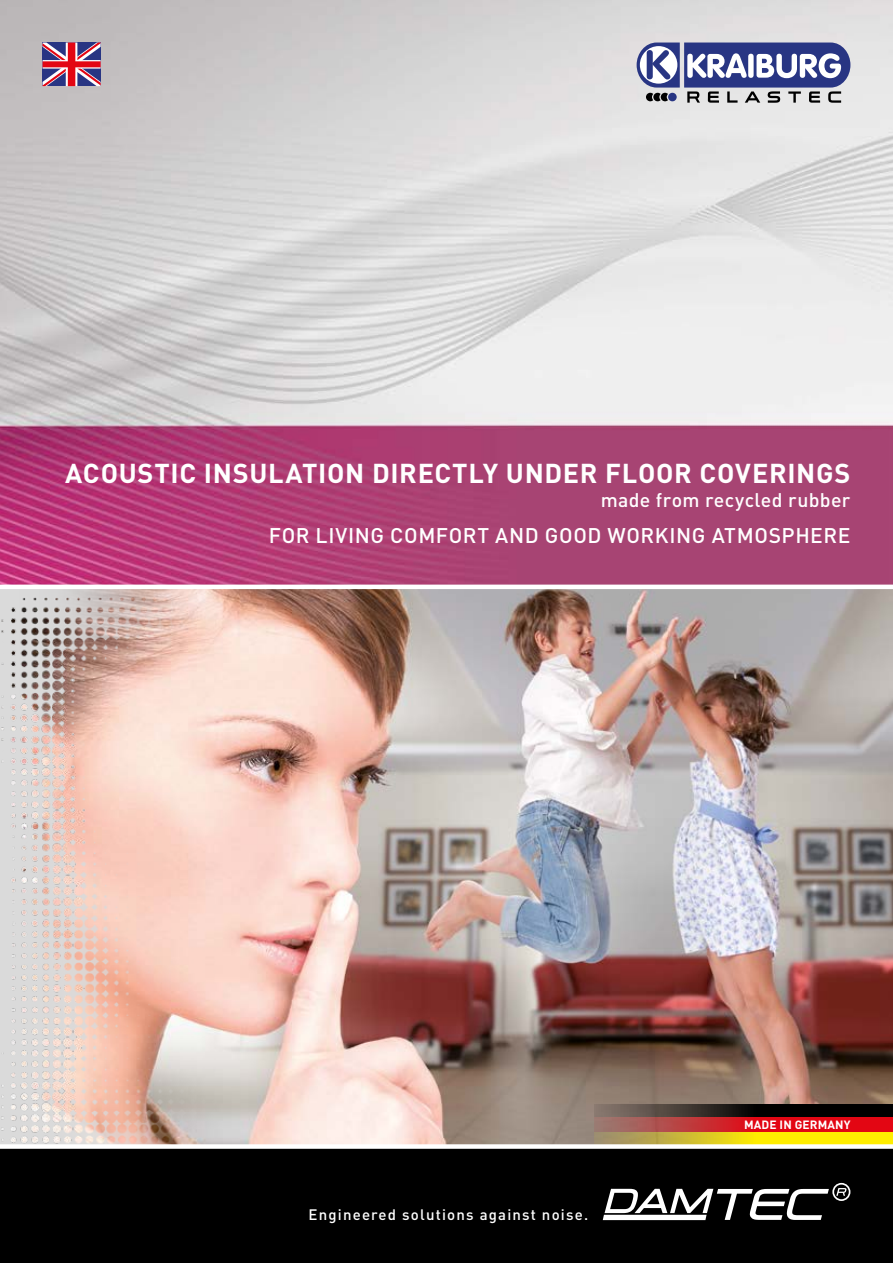
<style>
.page{position:relative;width:893px;height:1263px;background:#fff}
.page>*{position:absolute;margin:0;border:0;box-sizing:border-box;transform-origin:0 0}
.t1{font:700 27px "DIN Pro";letter-spacing:.025em;color:#fff}
.t2{font:500 21px "DIN Pro";letter-spacing:.025em;color:#fff}
.t3{font:500 19.5px "DIN Pro";letter-spacing:.02em;color:#fff}
.t4{font:500 15px "DIN Pro";letter-spacing:.08em;color:#fff}
.t5{font:700 11.85px "DIN Pro";letter-spacing:.01em;color:#fff}
</style>
<div class="page">
<img style="left:0;top:0;width:893px;height:585px">
<img style="left:0;top:589px;width:893px;height:555px">
<svg style="left:637px;top:43px;width:213px;height:60px"></svg>
<div style="left:647px;top:50px;width:6px;height:29px;background:#283583;border-radius:3px"></div>
<div style="left:0;top:1148px;width:893px;height:115px;background:#000"></div>
<svg style="left:594px;top:1104px;width:299px;height:13px;background:#28231f"></svg>
<svg style="left:594px;top:1117px;width:299px;height:15px;background:#cc272e"></svg>
<svg style="left:594px;top:1132px;width:299px;height:12px;background:#e1cf20"></svg>
<svg style="left:603px;top:1183px;width:247px;height:37px"></svg>
<div style="left:0;top:1144px;width:893px;height:5px;background:#fff"></div>
<svg style="left:43px;top:43px;width:58px;height:43px;background:#9e587c"></svg>
<p class="t1" style="left:65px;top:455px;width:787px">ACOUSTIC INSULATION DIRECTLY UNDER FLOOR COVERINGS</p>
<p class="t3" style="left:601px;top:486px;width:251px">made from recycled rubber</p>
<p class="t2" style="left:269px;top:521px;width:583px">FOR LIVING COMFORT AND GOOD WORKING ATMOSPHERE</p>
<p class="t4" style="left:308px;top:1204px;width:281px">Engineered solutions against noise.</p>
<p class="t5" style="left:744px;top:1117px;width:108px">MADE IN GERMANY</p>
</div>
